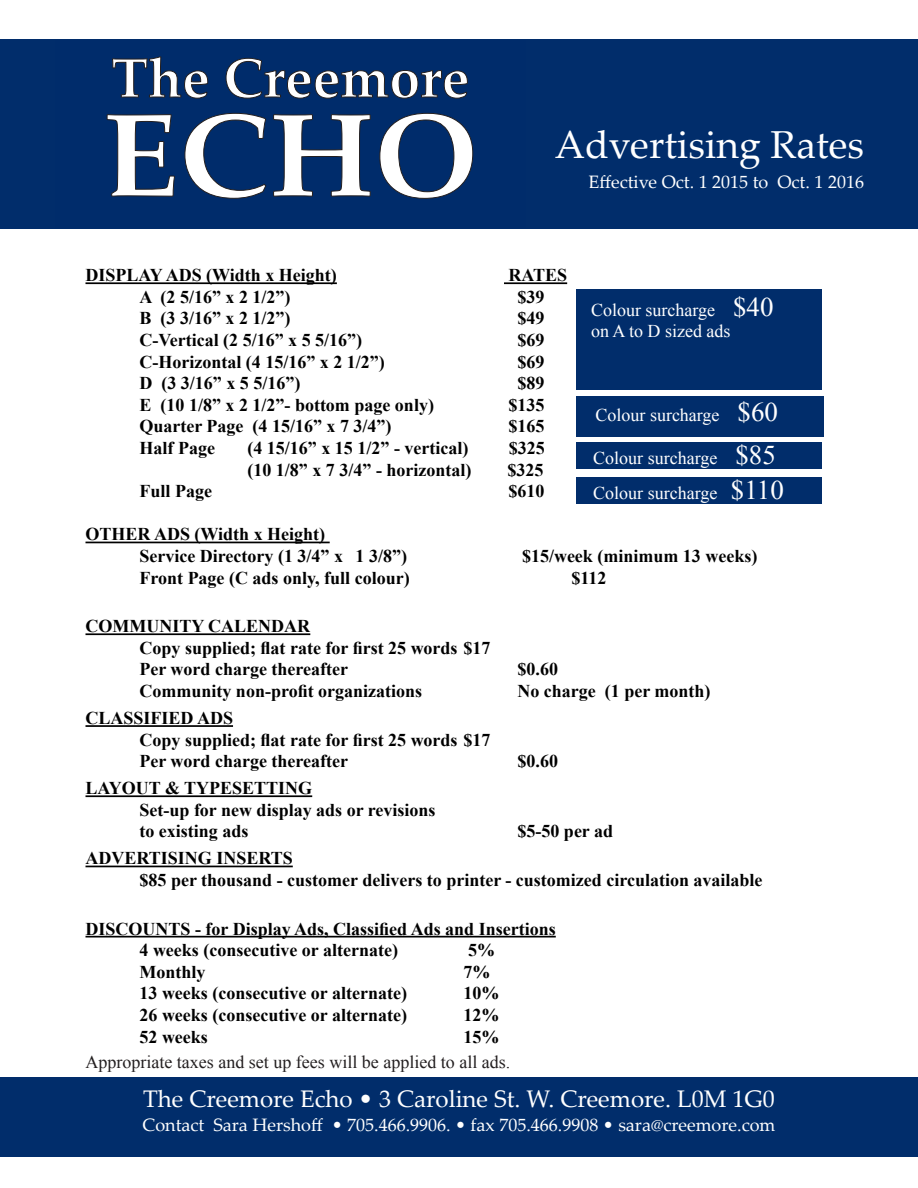
<style>
.page{position:relative;width:918px;height:1188px;background:#fff}
.page>*{position:absolute;margin:0;border:0;box-sizing:border-box;transform-origin:0 0}
.t1{font:39px "Palatino Linotype";color:#fff}
.t2{font:24px "Palatino Linotype";color:#fff}
.t3{font:700 18px "Times New Roman";color:#000}
.t4{font:18px "Palatino Linotype";color:#fff}
.t5{font:18px "Times New Roman";color:#fff}
.t6{font:18px "Times New Roman";color:#231f20}
.s1{font-size:27px}
</style>
<div class="page">
<hr style="left:86px;top:282px;width:251px;height:2px;background:#000">
<hr style="left:504px;top:282px;width:63px;height:2px;background:#000">
<hr style="left:86px;top:542px;width:244px;height:1px;background:#000">
<hr style="left:86px;top:633px;width:224px;height:2px;background:#000">
<hr style="left:86px;top:725px;width:147px;height:2px;background:#000">
<hr style="left:86px;top:795px;width:226px;height:2px;background:#000">
<hr style="left:86px;top:866px;width:207px;height:1px;background:#000">
<hr style="left:86px;top:936px;width:470px;height:2px;background:#000">
<div style="left:1px;top:39px;width:917px;height:189px;background:#012d6b"></div>
<svg style="left:106px;top:56px;width:368px;height:143px"></svg>
<div style="left:576px;top:290px;width:245px;height:100px;background:#012d6b"></div>
<div style="left:576px;top:396px;width:248px;height:40px;background:#012d6b"></div>
<div style="left:576px;top:477px;width:246px;height:27px;background:#012d6b"></div>
<div style="left:0;top:1077px;width:918px;height:79px;background:#012d6b"></div>
<div style="left:576px;top:442px;width:246px;height:28px;background:#012d6b"></div>
<p class="t1" style="left:555px;top:117px;width:311px">Advertising Rates</p>
<p class="t4" style="left:588px;top:169px;width:277px">Effective Oct. 1 2015 to Oct. 1 2016</p>
<p class="t3" style="left:86px;top:263px;width:253px">DISPLAY ADS (Width x Height)</p>
<p class="t3" style="left:508px;top:263px;width:60px">RATES</p>
<p class="t3" style="left:140px;top:284px;width:153px">A (2 5/16” x 2 1/2”)</p>
<p class="t3" style="left:518px;top:284px;width:28px">$39</p>
<p class="t3" style="left:140px;top:306px;width:153px">B (3 3/16” x 2 1/2”)</p>
<p class="t3" style="left:518px;top:306px;width:28px">$49</p>
<p class="t3" style="left:140px;top:328px;width:224px">C-Vertical (2 5/16” x 5 5/16”)</p>
<p class="t3" style="left:518px;top:328px;width:28px">$69</p>
<p class="t3" style="left:140px;top:349px;width:247px">C-Horizontal (4 15/16” x 2 1/2”)</p>
<p class="t3" style="left:518px;top:349px;width:28px">$69</p>
<p class="t3" style="left:140px;top:371px;width:162px">D (3 3/16” x 5 5/16”)</p>
<p class="t3" style="left:518px;top:371px;width:28px">$89</p>
<p class="t3" style="left:140px;top:392px;width:296px">E (10 1/8” x 2 1/2”- bottom page only)</p>
<p class="t3" style="left:508px;top:392px;width:37px">$135</p>
<p class="t3" style="left:140px;top:414px;width:254px">Quarter Page (4 15/16” x 7 3/4”)</p>
<p class="t3" style="left:508px;top:414px;width:37px">$165</p>
<p class="t3" style="left:140px;top:436px;width:77px">Half Page</p>
<p class="t3" style="left:248px;top:436px;width:222px">(4 15/16” x 15 1/2” - vertical)</p>
<p class="t3" style="left:509px;top:436px;width:37px">$325</p>
<p class="t3" style="left:248px;top:457px;width:225px">(10 1/8” x 7 3/4” - horizontal)</p>
<p class="t3" style="left:507px;top:457px;width:37px">$325</p>
<p class="t3" style="left:140px;top:479px;width:74px">Full Page</p>
<p class="t3" style="left:508px;top:479px;width:37px">$610</p>
<p class="t3" style="left:86px;top:522px;width:241px">OTHER ADS (Width x Height)</p>
<p class="t3" style="left:140px;top:544px;width:269px">Service Directory (1 3/4” x 1 3/8”)</p>
<p class="t3" style="left:522px;top:544px;width:237px">$15/week (minimum 13 weeks)</p>
<p class="t3" style="left:140px;top:565px;width:272px">Front Page (C ads only, full colour)</p>
<p class="t3" style="left:572px;top:565px;width:37px">$112</p>
<p class="t3" style="left:86px;top:614px;width:226px">COMMUNITY CALENDAR</p>
<p class="t3" style="left:140px;top:635px;width:352px">Copy supplied; flat rate for first 25 words $17</p>
<p class="t3" style="left:140px;top:657px;width:210px">Per word charge thereafter</p>
<p class="t3" style="left:518px;top:657px;width:42px">$0.60</p>
<p class="t3" style="left:140px;top:679px;width:284px">Community non-profit organizations</p>
<p class="t3" style="left:518px;top:679px;width:195px">No charge (1 per month)</p>
<p class="t3" style="left:86px;top:706px;width:149px">CLASSIFIED ADS</p>
<p class="t3" style="left:140px;top:727px;width:352px">Copy supplied; flat rate for first 25 words $17</p>
<p class="t3" style="left:140px;top:749px;width:210px">Per word charge thereafter</p>
<p class="t3" style="left:518px;top:749px;width:42px">$0.60</p>
<p class="t3" style="left:86px;top:776px;width:228px">LAYOUT &amp; TYPESETTING</p>
<p class="t3" style="left:140px;top:797px;width:298px">Set-up for new display ads or revisions</p>
<p class="t3" style="left:140px;top:819px;width:111px">to existing ads</p>
<p class="t3" style="left:518px;top:819px;width:97px">$5-50 per ad</p>
<p class="t3" style="left:86px;top:846px;width:209px">ADVERTISING INSERTS</p>
<p class="t3" style="left:140px;top:868px;width:625px">$85 per thousand - customer delivers to printer - customized circulation available</p>
<p class="t3" style="left:86px;top:916px;width:472px">DISCOUNTS - for Display Ads, Classified Ads and Insertions</p>
<p class="t3" style="left:140px;top:938px;width:260px">4 weeks (consecutive or alternate)</p>
<p class="t3" style="left:468px;top:938px;width:28px">5%</p>
<p class="t3" style="left:140px;top:959px;width:68px">Monthly</p>
<p class="t3" style="left:464px;top:959px;width:28px">7%</p>
<p class="t3" style="left:140px;top:981px;width:269px">13 weeks (consecutive or alternate)</p>
<p class="t3" style="left:464px;top:981px;width:37px">10%</p>
<p class="t3" style="left:140px;top:1003px;width:269px">26 weeks (consecutive or alternate)</p>
<p class="t3" style="left:464px;top:1003px;width:37px">12%</p>
<p class="t3" style="left:140px;top:1024px;width:70px">52 weeks</p>
<p class="t3" style="left:464px;top:1024px;width:37px">15%</p>
<p class="t5" style="left:591px;top:298px;width:184px">Colour surcharge <span class="s1">$40</span></p>
<p class="t5" style="left:591px;top:319px;width:141px">on A to D sized ads</p>
<p class="t5" style="left:596px;top:403px;width:184px">Colour surcharge <span class="s1">$60</span></p>
<p class="t5" style="left:593px;top:446px;width:184px">Colour surcharge <span class="s1">$85</span></p>
<p class="t5" style="left:593px;top:481px;width:192px">Colour surcharge <span class="s1">$110</span></p>
<p class="t6" style="left:86px;top:1050px;width:426px">Appropriate taxes and set up fees will be applied to all ads.</p>
<p class="t2" style="left:143px;top:1082px;width:633px">The Creemore Echo • 3 Caroline St. W. Creemore. L0M 1G0</p>
<p class="t4" style="left:143px;top:1112px;width:634px">Contact Sara Hershoff • 705.466.9906. • fax 705.466.9908 • sara@creemore.com</p>
</div>
